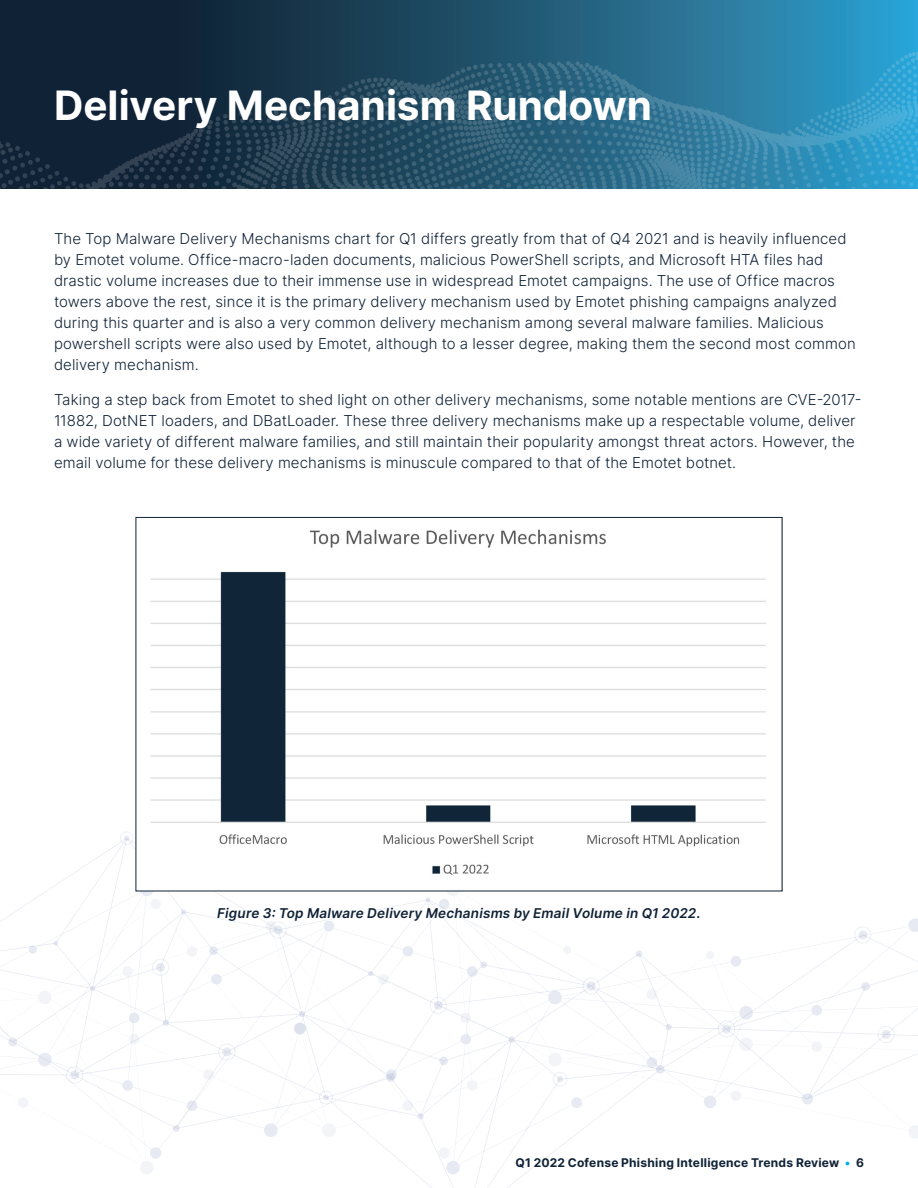
<style>
.page{position:relative;width:918px;height:1188px;background:#fff}
.page>*{position:absolute;margin:0;border:0;box-sizing:border-box;transform-origin:0 0}
.Q_Header{font:40.5px "Inter";color:#fff}
.Q_Body_Text{font:300 15px/21px "Inter";letter-spacing:.005em;color:#102236}
.Q_Caption{font:13.5px "Inter";letter-spacing:.015em;color:#102236}
.t1{font:12px "Inter";letter-spacing:.02em;color:#102236}
.s1{color:#00aeef}
</style>
<div class="page">
<svg style="left:0;top:0;width:918px;height:61px;background:#1d516c"></svg>
<svg style="left:731px;top:52px;width:187px;height:137px;background:#3194bf"></svg>
<svg style="left:0;top:61px;width:735px;height:128px;background:#224960"></svg>
<svg style="left:0;top:838px;width:918px;height:350px"></svg>
<svg style="left:425px;top:897px;width:5px;height:5px"></svg>
<svg style="left:386px;top:1069px;width:11px;height:13px"></svg>
<svg style="left:646px;top:1057px;width:19px;height:17px"></svg>
<svg style="left:861px;top:982px;width:9px;height:9px"></svg>
<svg style="left:439px;top:1057px;width:9px;height:8px"></svg>
<svg style="left:665px;top:1024px;width:7px;height:6px"></svg>
<svg style="left:802px;top:1093px;width:11px;height:12px"></svg>
<svg style="left:636px;top:950px;width:6px;height:7px"></svg>
<svg style="left:467px;top:962px;width:20px;height:15px"></svg>
<svg style="left:508px;top:1036px;width:7px;height:7px"></svg>
<svg style="left:402px;top:1100px;width:22px;height:19px"></svg>
<svg style="left:173px;top:1125px;width:7px;height:7px"></svg>
<svg style="left:209px;top:946px;width:9px;height:9px"></svg>
<svg style="left:163px;top:1020px;width:6px;height:6px"></svg>
<svg style="left:9px;top:1038px;width:8px;height:8px"></svg>
<svg style="left:368px;top:971px;width:21px;height:14px"></svg>
<svg style="left:90px;top:986px;width:5px;height:5px"></svg>
<svg style="left:53px;top:941px;width:5px;height:5px"></svg>
<svg style="left:299px;top:1011px;width:6px;height:6px"></svg>
<svg style="left:181px;top:909px;width:5px;height:5px"></svg>
<svg style="left:266px;top:921px;width:21px;height:17px"></svg>
<svg style="left:430px;top:997px;width:17px;height:17px"></svg>
<svg style="left:583px;top:977px;width:17px;height:17px"></svg>
<svg style="left:718px;top:1006px;width:35px;height:45px"></svg>
<svg style="left:878px;top:1026px;width:17px;height:17px"></svg>
<svg style="left:854px;top:926px;width:17px;height:17px"></svg>
<svg style="left:553px;top:1072px;width:14px;height:14px"></svg>
<svg style="left:319px;top:1091px;width:14px;height:13px"></svg>
<svg style="left:152px;top:959px;width:17px;height:17px"></svg>
<svg style="left:218px;top:1043px;width:17px;height:17px"></svg>
<svg style="left:66px;top:1066px;width:17px;height:18px"></svg>
<svg style="left:120px;top:832px;width:13px;height:13px"></svg>
<img style="left:138px;top:529px;width:642px;height:360px">
<p class="Q_Header" style="left:54px;top:76px;width:599px">Delivery Mechanism Rundown</p>
<p class="Q_Body_Text" style="left:54px;top:228px;width:803px">The Top Malware Delivery Mechanisms chart for Q1 differs greatly from that of Q4 2021 and is heavily influenced by Emotet volume. Office-macro-laden documents, malicious PowerShell scripts, and Microsoft HTA files had drastic volume increases due to their immense use in widespread Emotet campaigns. The use of Office macros towers above the rest, since it is the primary delivery mechanism used by Emotet phishing campaigns analyzed during this quarter and is also a very common delivery mechanism among several malware families. Malicious powershell scripts were also used by Emotet, although to a lesser degree, making them the second most common delivery mechanism.</p>
<p class="Q_Body_Text" style="left:54px;top:388px;width:809px">Taking a step back from Emotet to shed light on other delivery mechanisms, some notable mentions are CVE-2017- 11882, DotNET loaders, and DBatLoader. These three delivery mechanisms make up a respectable volume, deliver a wide variety of different malware families, and still maintain their popularity amongst threat actors. However, the email volume for these delivery mechanisms is minuscule compared to that of the Emotet botnet.</p>
<p class="Q_Caption" style="left:217px;top:903px;width:485px">Figure 3: Top Malware Delivery Mechanisms by Email Volume in Q1 2022.</p>
<p class="t1" style="left:515px;top:1154px;width:350px">Q1 2022 Cofense Phishing Intelligence Trends Review <span class="s1">•</span> 6</p>
</div>
